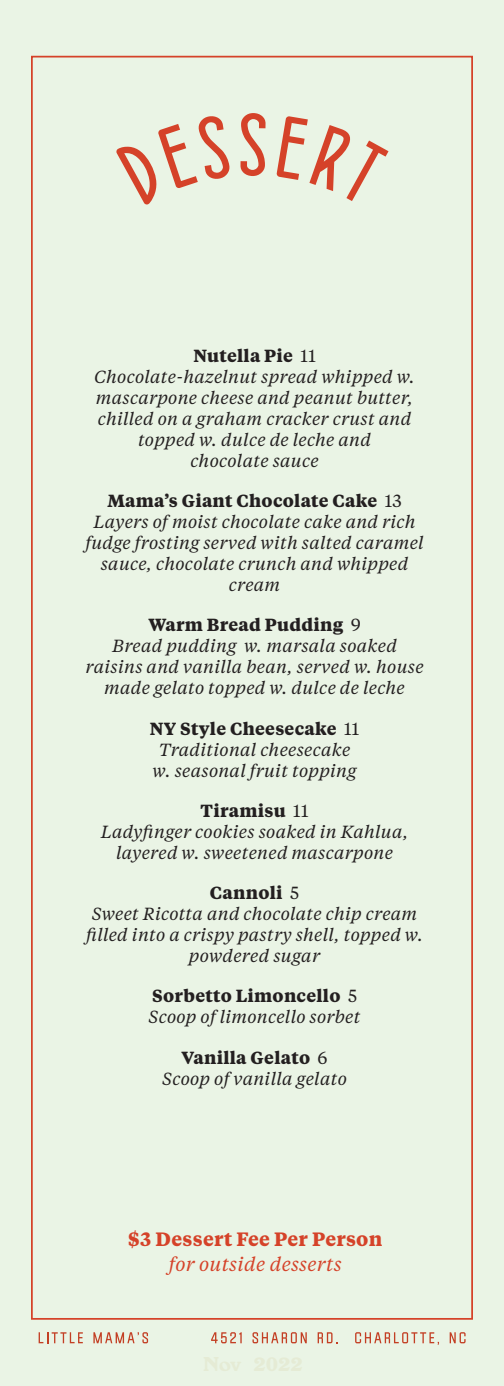
<style>
.page{position:relative;width:504px;height:1386px;background:#eaf4e5}
.page>*{position:absolute;margin:0;border:0;box-sizing:border-box;transform-origin:0 0}
.t1{font:700 19.25px "Tiempos Text";letter-spacing:.015em;color:#d54229}
.t2{font:italic 19.25px "Tiempos Text";letter-spacing:.015em;color:#d54229}
.t3{font:italic 17.5px/21px "Tiempos Text";letter-spacing:.015em;color:#231f20;text-align:center}
.s1{font-weight:700;font-style:normal}
.s2{font-style:normal}
</style>
<div class="page">
<svg style="left:116px;top:116px;width:114px;height:89px"></svg>
<svg style="left:240px;top:113px;width:26px;height:63px"></svg>
<svg style="left:277px;top:116px;width:112px;height:85px"></svg>
<svg style="left:39px;top:1332px;width:44px;height:11px"></svg>
<svg style="left:93px;top:1332px;width:55px;height:11px"></svg>
<svg style="left:211px;top:1332px;width:31px;height:11px"></svg>
<svg style="left:252px;top:1332px;width:55px;height:11px"></svg>
<svg style="left:318px;top:1332px;width:20px;height:11px"></svg>
<svg style="left:355px;top:1332px;width:84px;height:13px"></svg>
<svg style="left:450px;top:1332px;width:16px;height:11px"></svg>
<p class="t3" style="left:94px;top:344px;width:322px"><span class="s1">Nutella Pie</span> <span class="s2">11<br></span>Chocolate-hazelnut spread whipped w. mascarpone cheese and peanut butter, chilled on a graham cracker crust and topped w. dulce de leche and<br>chocolate sauce</p>
<p class="t3" style="left:85px;top:490px;width:340px"><span class="s1">Mama’s Giant Chocolate Cake</span> <span class="s2">13<br></span>Layers of moist chocolate cake and rich fudge frosting served with salted caramel sauce, chocolate crunch and whipped cream</p>
<p class="t3" style="left:86px;top:614px;width:340px"><span class="s1">Warm Bread Pudding</span> <span class="s2">9<br></span>Bread pudding w. marsala soaked raisins and vanilla bean, served w. house made gelato topped w. dulce de leche</p>
<p class="t3" style="left:150px;top:717px;width:211px"><span class="s1">NY Style Cheesecake</span> <span class="s2">11<br></span>Traditional cheesecake w. seasonal fruit topping</p>
<p class="t3" style="left:101px;top:799px;width:309px"><span class="s1">Tiramisu</span> <span class="s2">11<br></span>Ladyfinger cookies soaked in Kahlua, layered w. sweetened mascarpone</p>
<p class="t3" style="left:86px;top:882px;width:338px"><span class="s1">Cannoli</span> <span class="s2">5<br></span>Sweet Ricotta and chocolate chip cream filled into a crispy pastry shell, topped w. powdered sugar</p>
<p class="t3" style="left:149px;top:985px;width:213px;text-align:left"><span class="s1">Sorbetto Limoncello</span> <span class="s2">5<br></span>Scoop of limoncello sorbet</p>
<p class="t3" style="left:162px;top:1046px;width:186px"><span class="s1">Vanilla Gelato</span> <span class="s2">6<br></span>Scoop of vanilla gelato</p>
<p class="t1" style="left:128px;top:1226px;width:256px">$3 Dessert Fee Per Person</p>
<p class="t2" style="left:169px;top:1251px;width:174px">for outside desserts</p>
</div>
